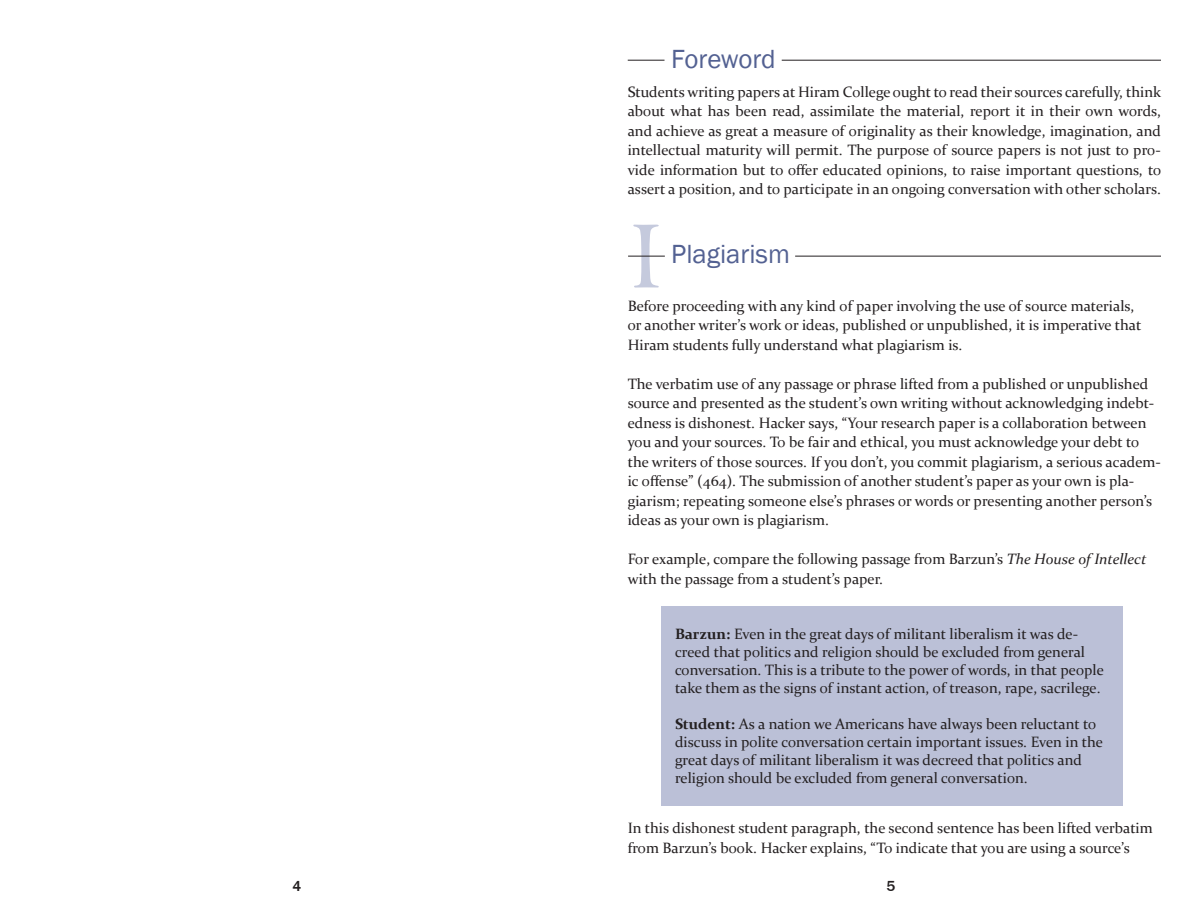
<style>
.page{position:relative;width:1188px;height:918px;background:#fff}
.page>*{position:absolute;margin:0;border:0;box-sizing:border-box;transform-origin:0 0}
.t1{font:97.5px "Bell";color:#bbc0d7}
.t2{font:27px "Franklin Gothic";color:#536192}
.t3{font:15px/19.5px "Constantia";color:#231f20}
.t4{font:500 15px "Franklin Gothic";color:#231f20}
.s1{font-style:italic}
.s2{font-weight:700}
</style>
<div class="page">
<div style="left:662px;top:606px;width:461px;height:200px;background:#bbc0d7"></div>
<hr style="left:782px;top:60px;width:379px;height:1px;background:#231f20">
<hr style="left:628px;top:60px;width:37px;height:1px;background:#231f20">
<hr style="left:795px;top:256px;width:366px;height:1px;background:#231f20">
<hr style="left:628px;top:256px;width:37px;height:1px;background:#231f20">
<p class="t2" style="left:671px;top:43px;width:106px">Foreword</p>
<p class="t3" style="left:628px;top:81px;width:535px;text-align:justify">Students writing papers at Hiram College ought to read their sources carefully, think about what has been read, assimilate the material, report it in their own words, and achieve as great a measure of originality as their knowledge, imagination, and intellectual maturity will permit. The purpose of source papers is not just to pro&shy;vide information but to offer educated opinions, to raise important questions, to assert a position, and to participate in an ongoing conversation with other scholars.</p>
<h1 class="t1" style="left:628px;top:198px;width:38px">I</h1>
<p class="t2" style="left:671px;top:237px;width:120px">Plagiarism</p>
<p class="t3" style="left:628px;top:295px;width:515px">Before proceeding with any kind of paper involving the use of source materials, or another writer’s work or ideas, published or unpublished, it is imperative that<br>Hiram students fully understand what plagiarism is.</p>
<p class="t3" style="left:628px;top:373px;width:535px">The verbatim use of any passage or phrase lifted from a published or unpublished source and presented as the student’s own writing without acknowledging indebt&shy;edness is dishonest. Hacker says, “Your research paper is a collaboration between you and your sources. To be fair and ethical, you must acknowledge your debt to the writers of those sources. If you don’t, you commit plagiarism, a serious academ&shy;ic offense” (464). The submission of another student’s paper as your own is pla&shy;giarism; repeating someone else’s phrases or words or presenting another person’s ideas as your own is plagiarism.</p>
<p class="t3" style="left:628px;top:549px;width:520px">For example, compare the following passage from Barzun’s <span class="s1">The House of Intellect </span>with the passage from a student’s paper.</p>
<p class="t3" style="left:675px;top:624px;width:430px;line-height:18px"><span class="s2">Barzun:</span> Even in the great days of militant liberalism it was de&shy;creed that politics and religion should be excluded from general conversation. This is a tribute to the power of words, in that people take them as the signs of instant action, of treason, rape, sacrilege.</p>
<p class="t3" style="left:675px;top:714px;width:430px;line-height:18px"><span class="s2">Student:</span> As a nation we Americans have always been reluctant to discuss in polite conversation certain important issues. Even in the great days of militant liberalism it was decreed that politics and religion should be excluded from general conversation.</p>
<p class="t3" style="left:628px;top:818px;width:527px">In this dishonest student paragraph, the second sentence has been lifted verbatim from Barzun’s book. Hacker explains, “To indicate that you are using a source’s</p>
<p class="t4" style="left:293px;top:877px;width:10px">4</p>
<p class="t4" style="left:887px;top:877px;width:10px">5</p>
</div>
